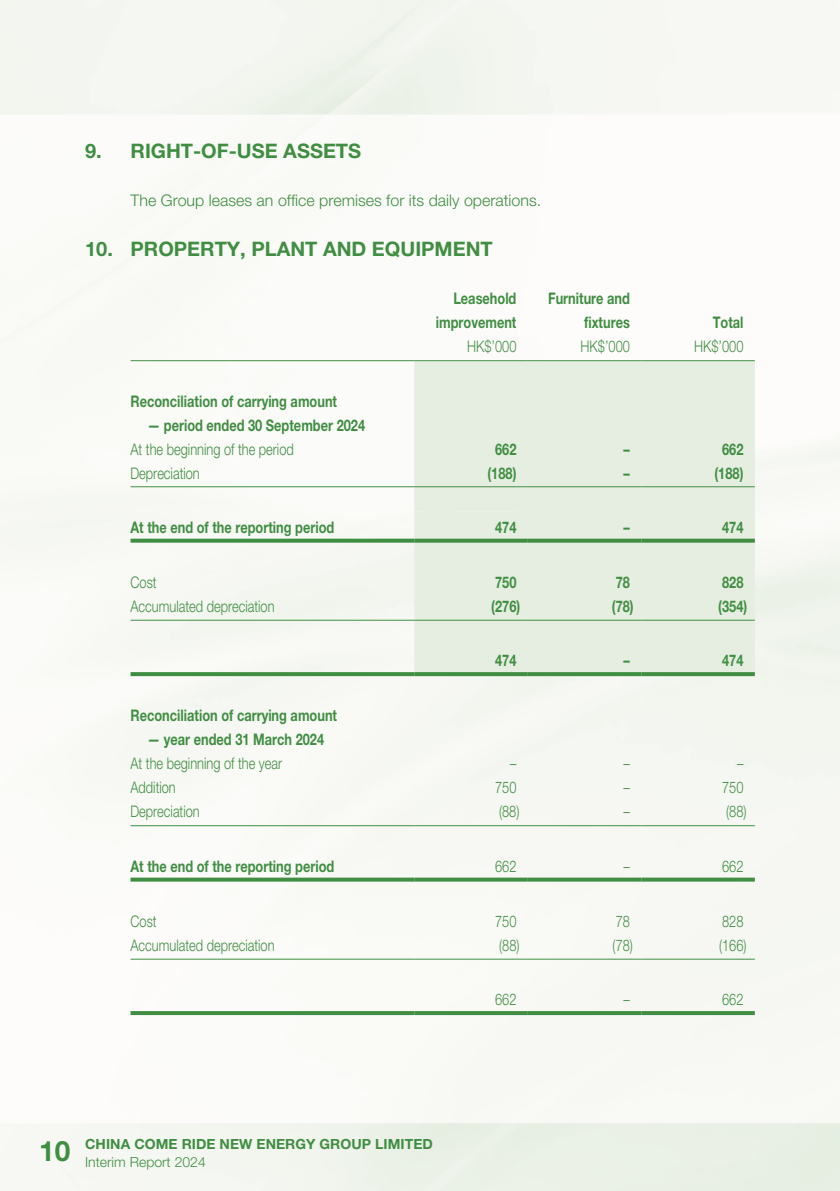
<style>
.page{position:relative;width:840px;height:1191px;background:#f9faf6}
.page>*{position:absolute;margin:0;border:0;box-sizing:border-box;transform-origin:0 0}
.t1{font:700 20px "Helvetica Neue LT Std";color:#408e42}
.t2{font:700 16px/24px "Helvetica Neue LT Std";color:#408e42;text-align:right;scale:.8 1}
.t3{font:300 16px "Helvetica Neue LT Std";color:#408e42;scale:.8 1}
.t4{font:300 16px "Helvetica Neue LT Std";color:#408e42}
.t5{font:700 14px/18px "Helvetica Neue LT Std";letter-spacing:.005em;color:#408e42}
.s1{font-size:28px}
.s2{font-weight:300}
</style>
<div class="page">
<div style="left:414px;top:361px;width:340px;height:311px;background:#e5eee1"></div>
<div style="left:414px;top:511px;width:340px;height:27px;background:#e5eee1"></div>
<hr style="left:130px;top:360px;width:284px;height:1px;background:#408e42">
<hr style="left:414px;top:360px;width:113px;height:1px;background:#408e42">
<hr style="left:527px;top:360px;width:114px;height:1px;background:#408e42">
<hr style="left:641px;top:360px;width:113px;height:1px;background:#408e42">
<hr style="left:130px;top:486px;width:284px;height:1px;background:#408e42">
<hr style="left:414px;top:486px;width:113px;height:1px;background:#408e42">
<hr style="left:527px;top:486px;width:114px;height:1px;background:#408e42">
<hr style="left:641px;top:486px;width:113px;height:1px;background:#408e42">
<svg style="left:130px;top:538px;width:284px;height:4px"></svg>
<svg style="left:414px;top:538px;width:113px;height:4px"></svg>
<svg style="left:527px;top:538px;width:114px;height:4px"></svg>
<svg style="left:641px;top:538px;width:113px;height:4px"></svg>
<hr style="left:130px;top:619px;width:284px;height:1px;background:#408e42">
<hr style="left:414px;top:619px;width:113px;height:1px;background:#408e42">
<hr style="left:527px;top:619px;width:114px;height:1px;background:#408e42">
<hr style="left:641px;top:619px;width:113px;height:1px;background:#408e42">
<svg style="left:130px;top:672px;width:284px;height:4px"></svg>
<svg style="left:414px;top:672px;width:113px;height:4px"></svg>
<svg style="left:527px;top:672px;width:114px;height:4px"></svg>
<svg style="left:641px;top:672px;width:113px;height:4px"></svg>
<hr style="left:130px;top:825px;width:284px;height:1px;background:#408e42">
<hr style="left:414px;top:825px;width:113px;height:1px;background:#408e42">
<hr style="left:527px;top:825px;width:114px;height:1px;background:#408e42">
<hr style="left:641px;top:825px;width:113px;height:1px;background:#408e42">
<svg style="left:130px;top:877px;width:284px;height:4px"></svg>
<svg style="left:414px;top:877px;width:113px;height:4px"></svg>
<svg style="left:527px;top:877px;width:114px;height:4px"></svg>
<svg style="left:641px;top:877px;width:113px;height:4px"></svg>
<hr style="left:130px;top:958px;width:284px;height:1px;background:#408e42">
<hr style="left:414px;top:958px;width:113px;height:1px;background:#408e42">
<hr style="left:527px;top:958px;width:114px;height:1px;background:#408e42">
<hr style="left:641px;top:958px;width:113px;height:1px;background:#408e42">
<svg style="left:130px;top:1011px;width:284px;height:4px"></svg>
<svg style="left:414px;top:1011px;width:113px;height:4px"></svg>
<svg style="left:527px;top:1011px;width:114px;height:4px"></svg>
<svg style="left:641px;top:1011px;width:113px;height:4px"></svg>
<p class="t1" style="left:85px;top:139px;width:277px">9. RIGHT-OF-USE ASSETS</p>
<p class="t4" style="left:130px;top:191px;width:412px">The Group leases an office premises for its daily operations.</p>
<p class="t1" style="left:85px;top:237px;width:409px">10. PROPERTY, PLANT AND EQUIPMENT</p>
<p class="t2" style="left:435px;top:286px;width:102px">Leasehold improvement</p>
<p class="t2" style="left:547px;top:286px;width:104px">Furniture and fixtures</p>
<p class="t2" style="left:712px;top:310px;width:40px">Total</p>
<p class="t3" style="left:467px;top:337px;width:63px">HK$’000</p>
<p class="t3" style="left:580px;top:337px;width:63px">HK$’000</p>
<p class="t3" style="left:693px;top:337px;width:63px">HK$’000</p>
<p class="t2" style="left:130px;top:388px;width:259px">Reconciliation of carrying amount</p>
<p class="t2" style="left:147px;top:412px;width:273px">— period ended 30 September 2024</p>
<p class="t3" style="left:130px;top:439px;width:205px">At the beginning of the period</p>
<p class="t2" style="left:495px;top:436px;width:28px">662</p>
<p class="t2" style="left:623px;top:436px;width:10px">–</p>
<p class="t2" style="left:721px;top:436px;width:28px">662</p>
<p class="t3" style="left:130px;top:463px;width:88px">Depreciation</p>
<p class="t2" style="left:487px;top:460px;width:38px">(188)</p>
<p class="t2" style="left:623px;top:460px;width:10px">–</p>
<p class="t2" style="left:714px;top:460px;width:38px">(188)</p>
<p class="t2" style="left:130px;top:514px;width:256px">At the end of the reporting period</p>
<p class="t2" style="left:495px;top:514px;width:28px">474</p>
<p class="t2" style="left:623px;top:514px;width:10px">–</p>
<p class="t2" style="left:721px;top:514px;width:28px">474</p>
<p class="t3" style="left:130px;top:572px;width:34px">Cost</p>
<p class="t2" style="left:495px;top:570px;width:28px">750</p>
<p class="t2" style="left:615px;top:570px;width:19px">78</p>
<p class="t2" style="left:721px;top:570px;width:28px">828</p>
<p class="t3" style="left:130px;top:596px;width:181px">Accumulated depreciation</p>
<p class="t2" style="left:491px;top:594px;width:38px">(276)</p>
<p class="t2" style="left:611px;top:594px;width:29px">(78)</p>
<p class="t2" style="left:718px;top:594px;width:38px">(354)</p>
<p class="t2" style="left:495px;top:648px;width:28px">474</p>
<p class="t2" style="left:623px;top:648px;width:10px">–</p>
<p class="t2" style="left:721px;top:648px;width:28px">474</p>
<p class="t2" style="left:130px;top:703px;width:259px">Reconciliation of carrying amount</p>
<p class="t2" style="left:147px;top:727px;width:222px">— year ended 31 March 2024</p>
<p class="t3" style="left:130px;top:754px;width:191px">At the beginning of the year</p>
<p class="t3" style="left:510px;top:754px;width:10px">–</p>
<p class="t3" style="left:623px;top:754px;width:10px">–</p>
<p class="t3" style="left:736px;top:754px;width:10px">–</p>
<p class="t3" style="left:130px;top:778px;width:58px">Addition</p>
<p class="t3" style="left:495px;top:778px;width:28px">750</p>
<p class="t3" style="left:623px;top:778px;width:10px">–</p>
<p class="t3" style="left:721px;top:778px;width:28px">750</p>
<p class="t3" style="left:130px;top:802px;width:88px">Depreciation</p>
<p class="t3" style="left:499px;top:802px;width:27px">(88)</p>
<p class="t3" style="left:623px;top:802px;width:10px">–</p>
<p class="t3" style="left:725px;top:802px;width:27px">(88)</p>
<p class="t2" style="left:130px;top:853px;width:256px">At the end of the reporting period</p>
<p class="t3" style="left:495px;top:856px;width:28px">662</p>
<p class="t3" style="left:623px;top:856px;width:10px">–</p>
<p class="t3" style="left:721px;top:856px;width:28px">662</p>
<p class="t3" style="left:130px;top:911px;width:34px">Cost</p>
<p class="t3" style="left:495px;top:911px;width:28px">750</p>
<p class="t3" style="left:615px;top:911px;width:19px">78</p>
<p class="t3" style="left:721px;top:911px;width:28px">828</p>
<p class="t3" style="left:130px;top:935px;width:181px">Accumulated depreciation</p>
<p class="t3" style="left:499px;top:935px;width:27px">(88)</p>
<p class="t3" style="left:612px;top:935px;width:27px">(78)</p>
<p class="t3" style="left:718px;top:935px;width:36px">(166)</p>
<p class="t3" style="left:495px;top:989px;width:28px">662</p>
<p class="t3" style="left:623px;top:989px;width:10px">–</p>
<p class="t3" style="left:721px;top:989px;width:28px">662</p>
<p class="t5" style="left:85px;top:1134px;width:349px;text-indent:-46px"><span class="s1">10</span> CHINA COME RIDE NEW ENERGY GROUP LIMITED<br><span class="s2">Interim Report 2024</span></p>
</div>
